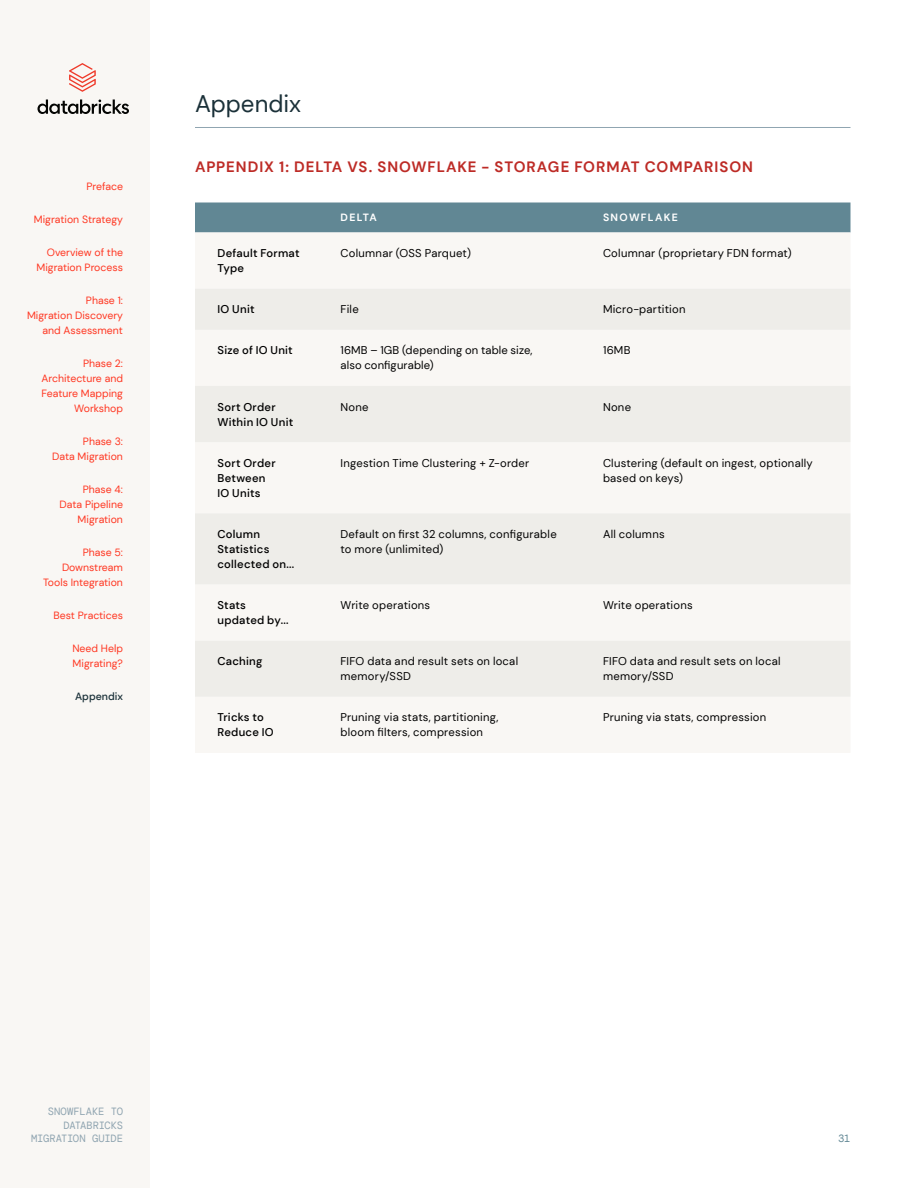
<style>
.page{position:relative;width:918px;height:1188px;background:#fff}
.page>*{position:absolute;margin:0;border:0;box-sizing:border-box;transform-origin:0 0}
.t1{font:24px "DM Sans";color:#1b3139}
.t2{font:700 15px "DM Sans";letter-spacing:.06em;color:#bd2b26}
.t3{font:11.25px/15px "DM Sans";letter-spacing:.02em;color:#000}
.t4{font:500 11.25px/15px "DM Sans";letter-spacing:.02em;color:#000}
.t5{font:10.5px/15px "DM Sans";color:#ff3621;text-align:right}
.t6{font:10.5px/13.5px "DM Mono";letter-spacing:-.02em;color:#90a5b1;text-align:right}
.Regular_Text{font:700 10.5px "DM Sans";letter-spacing:.125em;color:#fff}
.t7{font:500 10.5px "DM Sans";color:#1b3139}
.t8{font:10.5px "DM Mono";color:#618794}
</style>
<div class="page">
<div style="left:0;top:0;width:150px;height:1188px;background:#f9f7f4"></div>
<svg style="left:38px;top:100px;width:91px;height:14px"></svg>
<svg style="left:69px;top:63px;width:27px;height:29px"></svg>
<hr style="left:195px;top:127px;width:655px;height:1px;background:#90a5b1">
<div style="left:195px;top:202px;width:655px;height:30px;background:#618794"></div>
<div style="left:195px;top:232px;width:655px;height:521px;background:#f9f7f4"></div>
<svg style="left:195px;top:289px;width:655px;height:408px;fill:#eeede9"></svg>
<p class="t5" style="left:86px;top:179px;width:38px">Preface</p>
<p class="t5" style="left:34px;top:212px;width:91px">Migration Strategy</p>
<p class="t5" style="left:37px;top:245px;width:88px">Overview of the<br>Migration Process</p>
<p class="t5" style="left:27px;top:293px;width:97px">Phase 1:<br>Migration Discovery and Assessment</p>
<p class="t5" style="left:41px;top:356px;width:83px">Phase 2:<br>Architecture and<br>Feature Mapping<br>Workshop</p>
<p class="t5" style="left:52px;top:434px;width:72px">Phase 3:<br>Data Migration</p>
<p class="t5" style="left:60px;top:482px;width:65px">Phase 4:<br>Data Pipeline<br>Migration</p>
<p class="t5" style="left:43px;top:545px;width:81px">Phase 5:<br>Downstream<br>Tools Integration</p>
<p class="t5" style="left:54px;top:608px;width:71px">Best Practices</p>
<p class="t5" style="left:72px;top:641px;width:52px;text-align:left">Need Help<br>Migrating?</p>
<p class="t7" style="left:75px;top:690px;width:49px">Appendix</p>
<h2 class="t1" style="left:195px;top:89px;width:108px">Appendix</h2>
<h3 class="t2" style="left:195px;top:158px;width:560px">APPENDIX 1: DELTA VS. SNOWFLAKE - STORAGE FORMAT COMPARISON</h3>
<p class="Regular_Text" style="left:340px;top:211px;width:38px">DELTA</p>
<p class="Regular_Text" style="left:603px;top:211px;width:76px">SNOWFLAKE</p>
<p class="t4" style="left:218px;top:246px;width:84px">Default Format<br>Type</p>
<p class="t3" style="left:340px;top:246px;width:132px">Columnar (OSS Parquet)</p>
<p class="t3" style="left:603px;top:246px;width:190px">Columnar (proprietary FDN format)</p>
<p class="t4" style="left:218px;top:302px;width:39px">IO Unit</p>
<p class="t3" style="left:340px;top:302px;width:20px">File</p>
<p class="t3" style="left:603px;top:302px;width:84px">Micro-partition</p>
<p class="t4" style="left:218px;top:343px;width:77px">Size of IO Unit</p>
<p class="t3" style="left:340px;top:343px;width:194px">16MB – 1GB (depending on table size, also configurable)</p>
<p class="t3" style="left:603px;top:343px;width:29px">16MB</p>
<p class="t4" style="left:218px;top:399px;width:77px">Sort Order<br>Within IO Unit</p>
<p class="t3" style="left:340px;top:399px;width:30px">None</p>
<p class="t3" style="left:603px;top:399px;width:30px">None</p>
<p class="t4" style="left:218px;top:455px;width:60px">Sort Order<br>Between<br>IO Units</p>
<p class="t3" style="left:340px;top:455px;width:190px">Ingestion Time Clustering + Z-order</p>
<p class="t3" style="left:603px;top:455px;width:211px">Clustering (default on ingest, optionally based on keys)</p>
<p class="t4" style="left:218px;top:526px;width:78px">Column<br>Statistics collected on...</p>
<p class="t3" style="left:340px;top:526px;width:218px">Default on first 32 columns, configurable to more (unlimited)</p>
<p class="t3" style="left:603px;top:526px;width:63px">All columns</p>
<p class="t4" style="left:218px;top:598px;width:73px">Stats updated by...</p>
<p class="t3" style="left:340px;top:598px;width:91px">Write operations</p>
<p class="t3" style="left:603px;top:598px;width:91px">Write operations</p>
<p class="t4" style="left:218px;top:654px;width:47px">Caching</p>
<p class="t3" style="left:340px;top:654px;width:179px">FIFO data and result sets on local memory/SSD</p>
<p class="t3" style="left:603px;top:654px;width:179px">FIFO data and result sets on local memory/SSD</p>
<p class="t4" style="left:218px;top:710px;width:58px">Tricks to<br>Reduce IO</p>
<p class="t3" style="left:340px;top:710px;width:160px">Pruning via stats, partitioning, bloom filters, compression</p>
<p class="t3" style="left:603px;top:710px;width:165px">Pruning via stats, compression</p>
<p class="t6" style="left:31px;top:1105px;width:93px">SNOWFLAKE TO<br>DATABRICKS<br>MIGRATION GUIDE</p>
<p class="t8" style="left:838px;top:1132px;width:14px">31</p>
</div>
